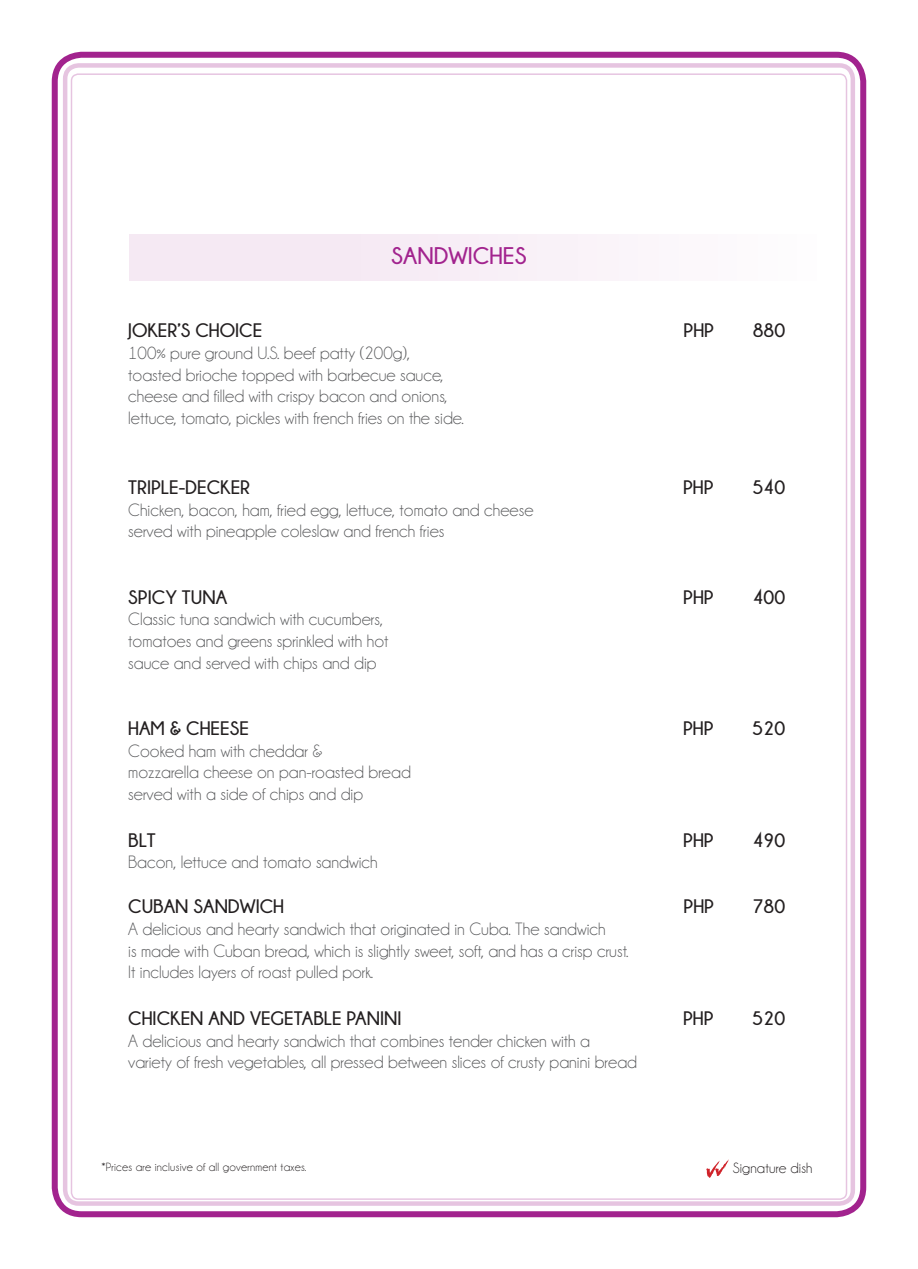
<style>
.page{position:relative;width:918px;height:1269px;background:#fff}
.page>*{position:absolute;margin:0;border:0;box-sizing:border-box;transform-origin:0 0}
.t1{font:700 24px "Champagne&Limousines";color:#a2238e}
.t2{font:700 19.5px "Champagne&Limousines";color:#231f20}
.t3{font:18px "Champagne&Limousines";color:#57585a}
.t4{font:15px "Champagne&Limousines";letter-spacing:.01em;color:#231f20}
.t5{font:12px "Champagne&Limousines";letter-spacing:.02em;color:#231f20}
</style>
<div class="page">
<div style="left:52px;top:52px;width:814px;height:1165px;border:6px solid #a2238e;border-radius:27px"></div>
<div style="left:63px;top:63px;width:792px;height:1143px;border:4px solid #a2238e;border-radius:14px"></div>
<svg style="left:706px;top:1159px;width:23px;height:19px"></svg>
<div style="left:130px;top:234px;width:687px;height:47px;background:linear-gradient(to right,#f3e5f1,#fdfbfd)"></div>
<p class="t1" style="left:391px;top:242px;width:137px">SANDWICHES</p>
<p class="t2" style="left:128px;top:320px;width:136px">JOKER’S CHOICE</p>
<p class="t2" style="left:684px;top:320px;width:32px">PHP</p>
<p class="t2" style="left:753px;top:320px;width:34px">880</p>
<p class="t3" style="left:128px;top:344px;width:283px">100% pure ground U.S. beef patty (200g),</p>
<p class="t3" style="left:128px;top:366px;width:317px">toasted brioche topped with barbecue sauce,</p>
<p class="t3" style="left:128px;top:387px;width:321px">cheese and filled with crispy bacon and onions,</p>
<p class="t3" style="left:128px;top:409px;width:337px">lettuce, tomato, pickles with french fries on the side.</p>
<p class="t2" style="left:128px;top:477px;width:123px">TRIPLE-DECKER</p>
<p class="t2" style="left:683px;top:477px;width:32px">PHP</p>
<p class="t2" style="left:752px;top:477px;width:34px">540</p>
<p class="t3" style="left:128px;top:501px;width:407px">Chicken, bacon, ham, fried egg, lettuce, tomato and cheese</p>
<p class="t3" style="left:128px;top:522px;width:318px">served with pineapple coleslaw and french fries</p>
<p class="t2" style="left:128px;top:586px;width:100px">SPICY TUNA</p>
<p class="t2" style="left:683px;top:586px;width:32px">PHP</p>
<p class="t2" style="left:752px;top:586px;width:34px">400</p>
<p class="t3" style="left:128px;top:610px;width:256px">Classic tuna sandwich with cucumbers,</p>
<p class="t3" style="left:128px;top:632px;width:262px">tomatoes and greens sprinkled with hot</p>
<p class="t3" style="left:128px;top:654px;width:250px">sauce and served with chips and dip</p>
<p class="t2" style="left:128px;top:718px;width:122px">HAM &amp; CHEESE</p>
<p class="t2" style="left:683px;top:718px;width:32px">PHP</p>
<p class="t2" style="left:752px;top:718px;width:34px">520</p>
<p class="t3" style="left:128px;top:742px;width:196px">Cooked ham with cheddar &amp;</p>
<p class="t3" style="left:128px;top:763px;width:284px">mozzarella cheese on pan-roasted bread</p>
<p class="t3" style="left:128px;top:785px;width:236px">served with a side of chips and dip</p>
<p class="t2" style="left:128px;top:829px;width:29px">BLT</p>
<p class="t2" style="left:683px;top:829px;width:32px">PHP</p>
<p class="t2" style="left:752px;top:829px;width:34px">490</p>
<p class="t3" style="left:128px;top:853px;width:251px">Bacon, lettuce and tomato sandwich</p>
<p class="t2" style="left:128px;top:896px;width:157px">CUBAN SANDWICH</p>
<p class="t2" style="left:684px;top:896px;width:32px">PHP</p>
<p class="t2" style="left:753px;top:896px;width:34px">780</p>
<p class="t3" style="left:128px;top:920px;width:479px">A delicious and hearty sandwich that originated in Cuba. The sandwich</p>
<p class="t3" style="left:128px;top:942px;width:502px">is made with Cuban bread, which is slightly sweet, soft, and has a crisp crust.</p>
<p class="t3" style="left:128px;top:963px;width:246px">It includes layers of roast pulled pork.</p>
<p class="t2" style="left:128px;top:1008px;width:275px">CHICKEN AND VEGETABLE PANINI</p>
<p class="t2" style="left:683px;top:1008px;width:32px">PHP</p>
<p class="t2" style="left:752px;top:1008px;width:34px">520</p>
<p class="t3" style="left:128px;top:1032px;width:463px">A delicious and hearty sandwich that combines tender chicken with a</p>
<p class="t3" style="left:128px;top:1053px;width:510px">variety of fresh vegetables, all pressed between slices of crusty panini bread</p>
<p class="t5" style="left:101px;top:1161px;width:206px">*Prices are inclusive of all government taxes.</p>
<p class="t4" style="left:733px;top:1160px;width:81px">Signature dish</p>
</div>
